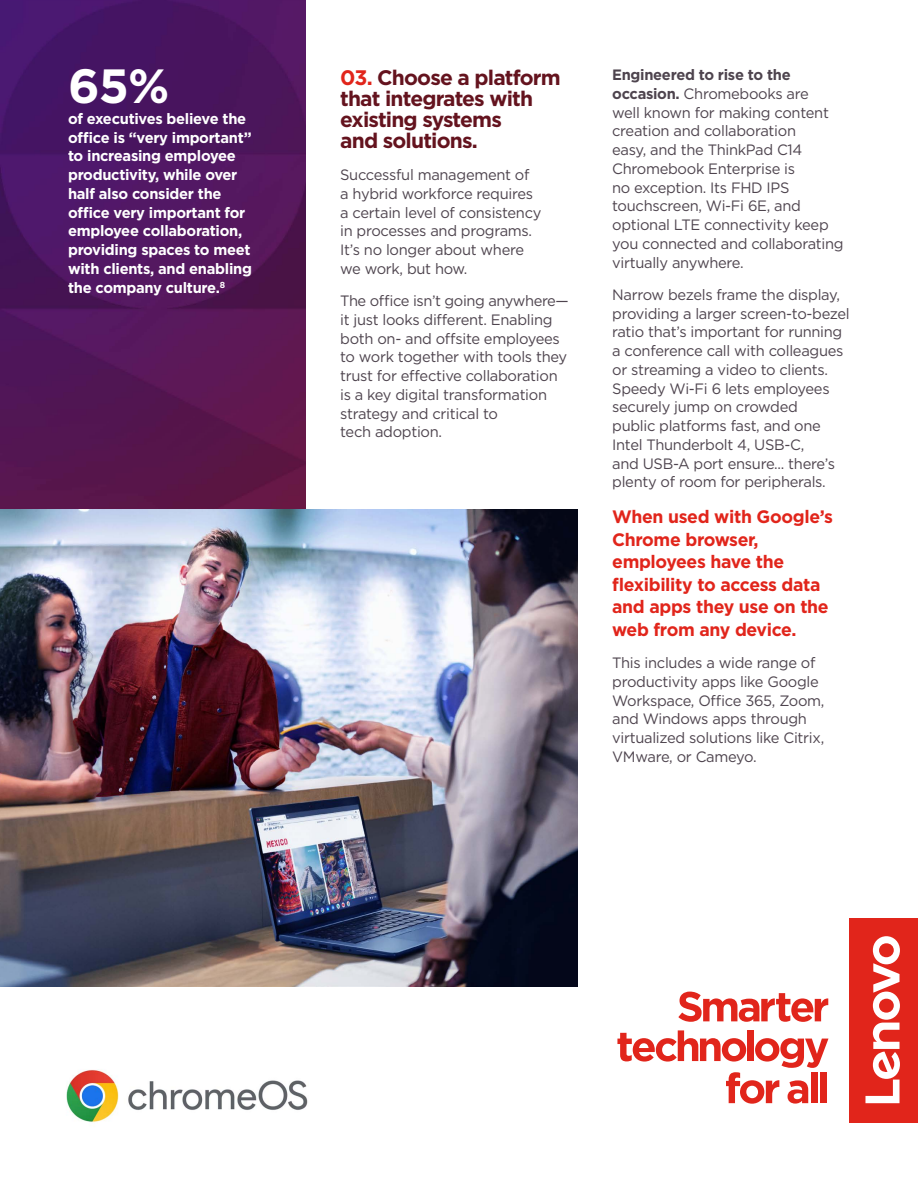
<style>
.page{position:relative;width:918px;height:1188px;background:#fff}
.page>*{position:absolute;margin:0;border:0;box-sizing:border-box;transform-origin:0 0}
.t1{font:700 48px "Gotham";color:#fff}
.t2{font:700 21px/21px "Gotham";letter-spacing:-.04em;color:#64131e}
.t3{font:700 18px/22.5px "Gotham";letter-spacing:-.02em;color:#e1251b}
.t4{font:15px/18.8px "Gotham";letter-spacing:-.02em;color:#4e444e}
.t5{font:700 15px/18.8px "Gotham";letter-spacing:-.02em;color:#fff}
.s1{color:#e1251b}
.s2{font-weight:700}
</style>
<div class="page">
<img style="left:0;top:0;width:306px;height:510px">
<img style="left:0;top:510px;width:578px;height:476px">
<img style="left:66px;top:1069px;width:242px;height:54px">
<svg style="left:678px;top:992px;width:150px;height:30px"></svg>
<svg style="left:617px;top:1030px;width:211px;height:74px"></svg>
<div style="left:811px;top:1073px;width:6px;height:30px;background:#e1251b"></div>
<div style="left:820px;top:1073px;width:6px;height:30px;background:#e1251b"></div>
<div style="left:850px;top:918px;width:68px;height:204px;background:#e1251b"></div>
<svg style="left:865px;top:936px;width:35px;height:167px"></svg>
<h1 class="t1" style="left:68px;top:54px;width:103px">65%</h1>
<p class="t5" style="left:68px;top:109px;width:185px">of executives believe the office is “very important” to increasing employee productivity, while over half also consider the office very important for employee collaboration, providing spaces to meet with clients, and enabling the company culture.<sup>8</sup></p>
<h2 class="t2" style="left:340px;top:67px;width:222px"><span class="s1">03.</span> Choose a platform that integrates with existing systems<br>and solutions.</h2>
<p class="t4" style="left:340px;top:165px;width:203px">Successful management of a hybrid workforce requires a certain level of consistency in processes and programs.<br>It’s no longer about where we work, but how.</p>
<p class="t4" style="left:340px;top:291px;width:230px">The office isn’t going anywhere— it just looks different. Enabling both on- and offsite employees to work together with tools they trust for effective collaboration is a key digital transformation strategy and critical to<br>tech adoption.</p>
<p class="t4" style="left:612px;top:65px;width:233px"><span class="s2">Engineered to rise to the occasion.</span> Chromebooks are<br>well known for making content creation and collaboration<br>easy, and the ThinkPad C14<br>Chromebook Enterprise is<br>no exception. Its FHD IPS touchscreen, Wi-Fi 6E, and optional LTE connectivity keep you connected and collaborating virtually anywhere.</p>
<p class="t4" style="left:612px;top:285px;width:239px">Narrow bezels frame the display, providing a larger screen-to-bezel ratio that’s important for running a conference call with colleagues or streaming a video to clients.<br>Speedy Wi-Fi 6 lets employees securely jump on crowded<br>public platforms fast, and one<br>Intel Thunderbolt 4, USB-C,<br>and USB-A port ensure... there’s plenty of room for peripherals.</p>
<p class="t3" style="left:612px;top:506px;width:222px">When used with Google’s<br>Chrome browser, employees have the flexibility to access data and apps they use on the web from any device.</p>
<p class="t4" style="left:612px;top:653px;width:214px">This includes a wide range of productivity apps like Google<br>Workspace, Office 365, Zoom, and Windows apps through virtualized solutions like Citrix,<br>VMware, or Cameyo.</p>
</div>
